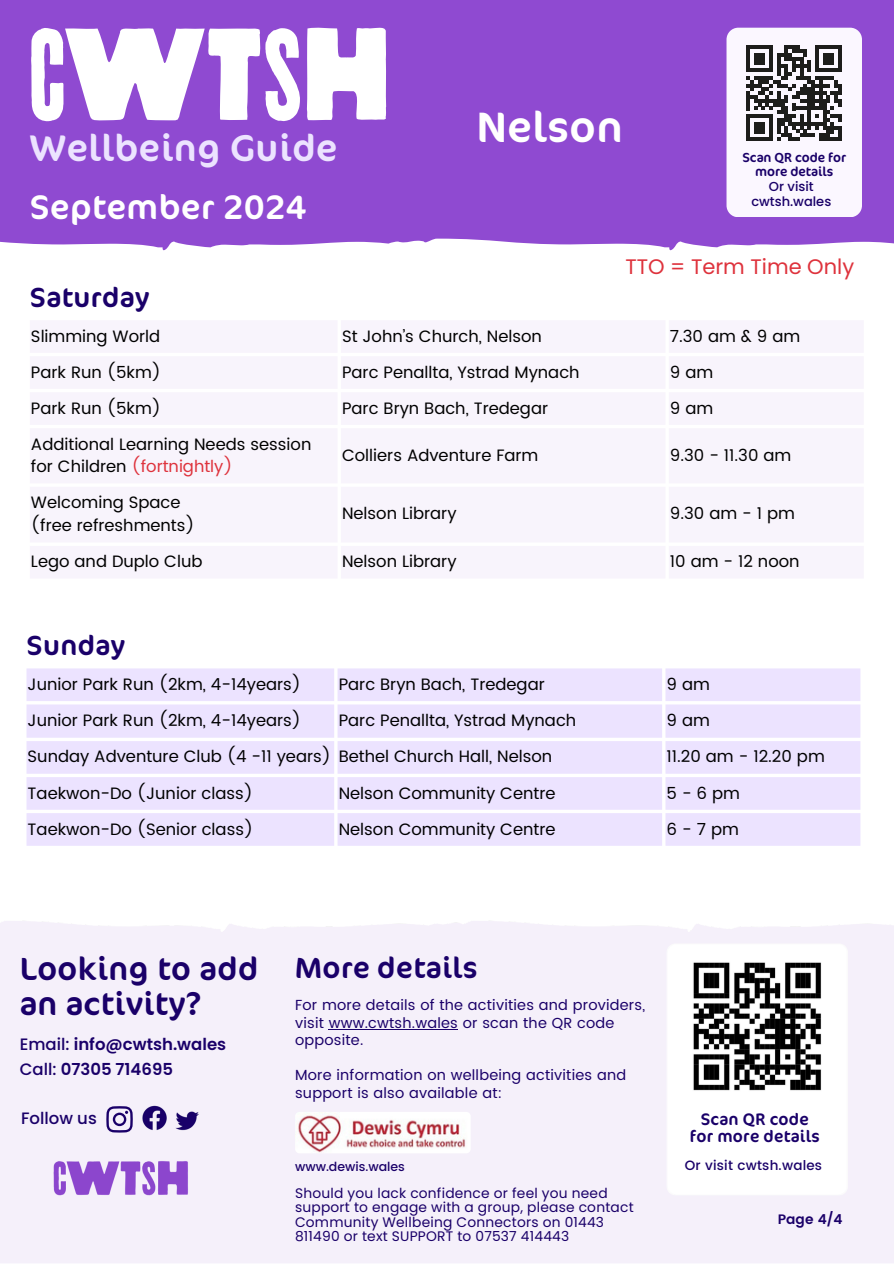
<style>
.page{position:relative;width:894px;height:1264px;background:#fff}
.page>*{position:absolute;margin:0;border:0;box-sizing:border-box;transform-origin:0 0}
.t1{font:43.65px "Cocon Pro";letter-spacing:.015em;color:#fff}
.t2{font:37.95px "Cocon Pro";letter-spacing:.015em;color:#ece3ff}
.t3{font:34.65px "Cocon Pro";letter-spacing:.015em;color:#fff}
.t4{font:32.85px/34.8px "Cocon Pro";letter-spacing:.015em;color:#1a0069}
.t5{font:30px "Cocon Pro";letter-spacing:.015em;color:#1a0069}
.t6{font:28.05px "Cocon Pro";letter-spacing:.015em;color:#1a0069}
.t7{font:22.65px "Cocon Pro";letter-spacing:.015em;color:#fff}
.t8{font:21px "Poppins";color:#de323c}
.t9{font:16.8px/16.8px "Cocon";letter-spacing:.015em;color:#1a0069;text-align:center}
.t10{font:16.5px/22.5px "Poppins";color:#000}
.t11{font:600 16.5px/24.8px "Poppins";color:#1a0069}
.t12{font:500 16.5px "Poppins";color:#1a0069}
.t13{font:14.55px/17.4px "Poppins";letter-spacing:.015em;color:#1a0069}
.t14{font:13.8px/14.7px "Poppins";letter-spacing:.015em;color:#1a0069}
.t15{font:600 13.65px "Poppins";color:#1a0069}
.t16{font:500 13.5px "Poppins";letter-spacing:.015em;color:#1a0069}
.t17{font:13.2px/14.2px "Cocon";color:#190068;text-align:center}
.t18{font:500 13.05px/15.1px "Poppins";color:#190068;text-align:center}
.t19{font:500 12.45px "Poppins";color:#1a0069}
.s1{color:#de323c}
.s2{font-weight:500}
</style>
<div class="page">
<svg style="left:26px;top:668px;width:834px;height:177px;background:#ede5ff"></svg>
<div style="left:30px;top:321px;width:833px;height:257px;background:#f8f4fc"></div>
<img style="left:0;top:921px;width:893px;height:342px">
<svg style="left:106px;top:1106px;width:27px;height:26px"></svg>
<img style="left:295px;top:1111px;width:175px;height:42px;border-radius:4px">
<div style="left:0;top:0;width:893px;height:298px;background:#8f4ad1"></div>
<svg style="left:0;top:238px;width:893px;height:60px;background:#f4edfa"></svg>
<div style="left:726px;top:28px;width:135px;height:189px;background:#fbf7ff;border-radius:12px"></div>
<svg style="left:746px;top:45px;width:96px;height:96px"></svg>
<svg style="left:31px;top:28px;width:269px;height:93px"></svg>
<svg style="left:307px;top:28px;width:79px;height:93px"></svg>
<hr style="left:328px;top:1028px;width:130px;height:1px;background:#1a0069">
<p class="t2" style="left:30px;top:121px;width:309px">Wellbeing Guide</p>
<p class="t7" style="left:281px;top:138px;width:88px">Fochriw</p>
<p class="t3" style="left:30px;top:182px;width:278px">September 2024</p>
<p class="t6" style="left:30px;top:277px;width:121px">Saturday</p>
<p class="t1" style="left:476px;top:96px;width:147px">Nelson</p>
<p class="t17" style="left:751px;top:147px;width:105px">Scan QR code for more details</p>
<p class="t18" style="left:751px;top:179px;width:81px">Or visit cwtsh.wales</p>
<p class="t17" style="left:742px;top:151px;width:105px">Scan QR code for</p>
<p class="t17" style="left:754px;top:165px;width:80px">more details</p>
<p class="t18" style="left:760px;top:175px;width:81px">Or visit cwtsh.wales</p>
<p class="t8" style="left:625px;top:252px;width:230px">TTO = Term Time Only</p>
<h5 class="t10" style="left:31px;top:324px;width:131px">Slimming World</h5>
<h4 class="t10" style="left:342px;top:324px;width:201px">St John’s Church, Nelson</h4>
<p class="t10" style="left:669px;top:324px;width:132px">7.30 am &amp; 9 am</p>
<p class="t10" style="left:31px;top:360px;width:132px">Park Run (5km)</p>
<p class="t10" style="left:342px;top:360px;width:239px">Parc Penallta, Ystrad Mynach</p>
<p class="t10" style="left:669px;top:360px;width:45px">9 am</p>
<p class="t10" style="left:31px;top:396px;width:132px">Park Run (5km)</p>
<p class="t10" style="left:342px;top:396px;width:207px">Parc Bryn Bach, Tredegar</p>
<p class="t10" style="left:669px;top:396px;width:45px">9 am</p>
<p class="t10" style="left:31px;top:432px;width:282px">Additional Learning Needs session for Children <span class="s1">(fortnightly)</span></p>
<p class="t10" style="left:342px;top:444px;width:198px">Colliers Adventure Farm</p>
<p class="t10" style="left:669px;top:444px;width:123px">9.30 - 11.30 am</p>
<p class="t10" style="left:31px;top:491px;width:151px">Welcoming Space</p>
<p class="t10" style="left:31px;top:513px;width:165px">(free refreshments)</p>
<p class="t10" style="left:342px;top:502px;width:116px">Nelson Library</p>
<p class="t10" style="left:669px;top:502px;width:126px">9.30 am - 1 pm</p>
<p class="t10" style="left:31px;top:550px;width:173px">Lego and Duplo Club</p>
<p class="t10" style="left:342px;top:550px;width:116px">Nelson Library</p>
<p class="t10" style="left:669px;top:550px;width:131px">10 am - 12 noon</p>
<h4 class="t6" style="left:26px;top:625px;width:100px">Sunday</h4>
<p class="t10" style="left:28px;top:673px;width:275px">Junior Park Run (2km, 4-14years)</p>
<h1 class="t10" style="left:338px;top:673px;width:207px">Parc Bryn Bach, Tredegar</h1>
<h5 class="t10" style="left:666px;top:673px;width:45px">9 am</h5>
<p class="t10" style="left:28px;top:709px;width:275px">Junior Park Run (2km, 4-14years)</p>
<p class="t10" style="left:338px;top:709px;width:239px">Parc Penallta, Ystrad Mynach</p>
<p class="t10" style="left:666px;top:709px;width:45px">9 am</p>
<p class="t10" style="left:28px;top:745px;width:305px">Sunday Adventure Club (4 -11 years)</p>
<p class="t10" style="left:338px;top:745px;width:215px">Bethel Church Hall, Nelson</p>
<p class="t10" style="left:666px;top:745px;width:160px">11.20 am - 12.20 pm</p>
<p class="t10" style="left:28px;top:781px;width:227px">Taekwon-Do (Junior class)</p>
<p class="t10" style="left:338px;top:781px;width:218px">Nelson Community Centre</p>
<p class="t10" style="left:666px;top:781px;width:75px">5-6pm</p>
<h1 class="t10" style="left:28px;top:817px;width:227px">Taekwon-Do (Senior class)</h1>
<h2 class="t10" style="left:338px;top:817px;width:218px">Nelson Community Centre</h2>
<h2 class="t10" style="left:666px;top:817px;width:74px">6-7pm</h2>
<p class="t4" style="left:20px;top:950px;width:240px">Looking to add an activity?</p>
<p class="t11" style="left:20px;top:1031px;width:208px"><span class="s2">Email:</span> info@cwtsh.wales<br><span class="s2">Call:</span> 07305 714695</p>
<p class="t12" style="left:21px;top:1106px;width:77px">Follow us</p>
<p class="t5" style="left:295px;top:946px;width:184px">More details</p>
<p class="t13" style="left:295px;top:996px;width:351px">For more details of the activities and providers, visit www.cwtsh.wales or scan the QR code opposite.</p>
<p class="t13" style="left:295px;top:1066px;width:332px">More information on wellbeing activities and support is also available at:</p>
<h3 class="t19" style="left:295px;top:1159px;width:111px">www.dewis.wales</h3>
<h3 class="t14" style="left:295px;top:1185px;width:340px">Should you lack confidence or feel you need support to engage with a group, please contact Community Wellbeing Connectors on 01443<br>811490 or text SUPPORT to 07537 414443</h3>
<h6 class="t9" style="left:689px;top:1111px;width:131px">Scan QR code for more details</h6>
<h6 class="t16" style="left:684px;top:1157px;width:139px">Or visit cwtsh.wales</h6>
<p class="t15" style="left:777px;top:1210px;width:66px">Page 4/4</p>
</div>
